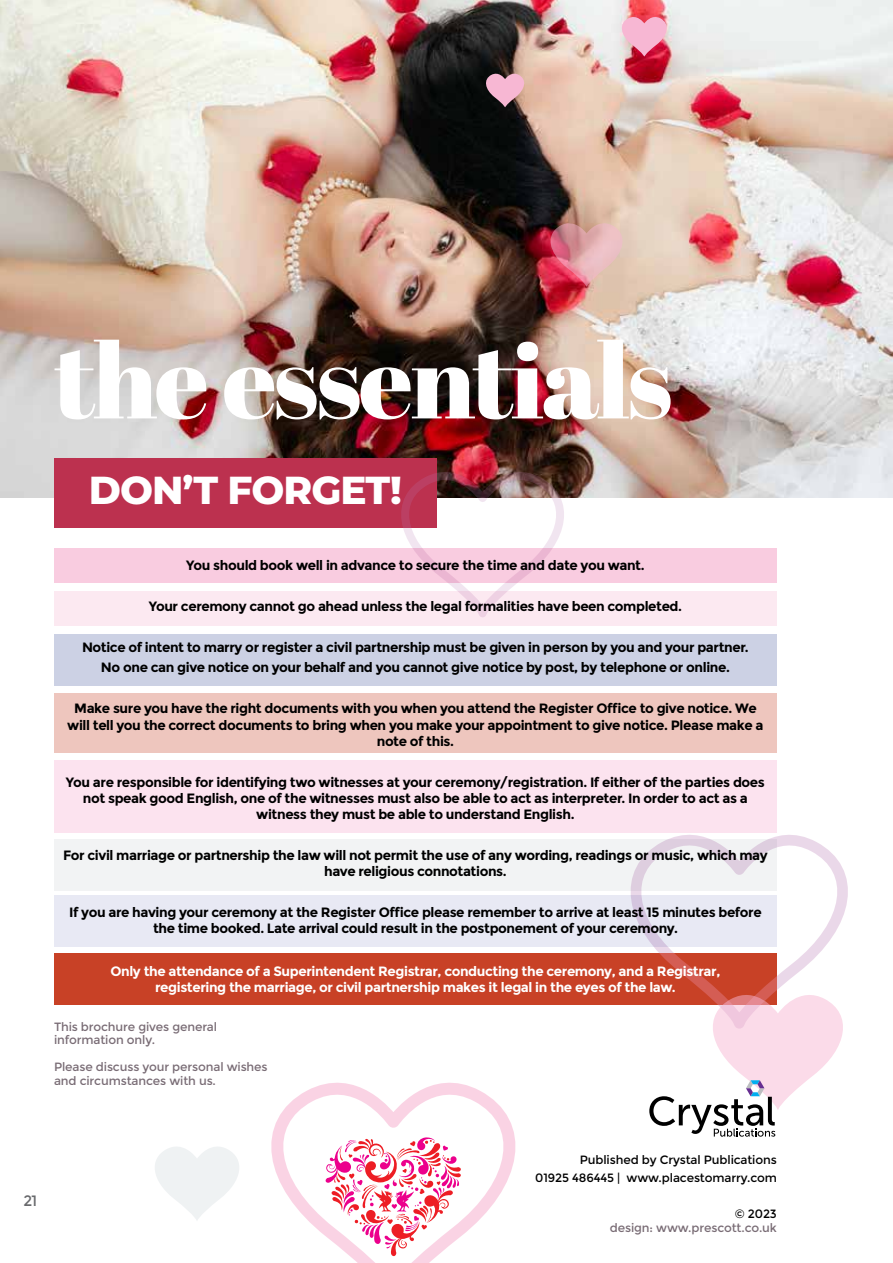
<style>
.page{position:relative;width:893px;height:1263px;background:#fff}
.page>*{position:absolute;margin:0;border:0;box-sizing:border-box;transform-origin:0 0}
.t1{font:105px "Abril Fatface";letter-spacing:-.025em;color:#fff}
.t2{font:800 39px "Montserrat";letter-spacing:-.025em;color:#fff}
.t3{font:15px "Montserrat";color:#696a6d}
.t4{font:700 13.5px/16.2px "Montserrat";letter-spacing:-.03em;color:#000;text-align:center}
.t5{font:700 13.5px/16.2px "Montserrat";letter-spacing:-.03em;color:#fff;text-align:center}
.t6{font:12px/13.5px "Montserrat";letter-spacing:-.01em;color:#796c75}
.t7{font:12px/18px "Montserrat";letter-spacing:-.01em;color:#000;text-align:right}
.s1{color:#000}
</style>
<div class="page">
<div style="left:54px;top:953px;width:723px;height:51px;background:#c84126"></div>
<img style="left:0;top:0;width:893px;height:497px">
<div style="left:54px;top:459px;width:383px;height:69px;background:#bc314f"></div>
<svg style="left:400px;top:470px;width:166px;height:122px"></svg>
<svg style="left:619px;top:14px;width:51px;height:43px;background:#eb9cb1"></svg>
<svg style="left:549px;top:222px;width:75px;height:65px;background:#da9096"></svg>
<svg style="left:483px;top:71px;width:44px;height:37px;background:#a77f89"></svg>
<svg style="left:155px;top:1147px;width:84px;height:73px"></svg>
<div style="left:54px;top:549px;width:723px;height:34px;background:#f9cce0"></div>
<div style="left:54px;top:592px;width:723px;height:34px;background:#fce9f1"></div>
<div style="left:54px;top:693px;width:723px;height:60px;background:#eec6be"></div>
<div style="left:54px;top:635px;width:723px;height:51px;background:#ccd1e4"></div>
<div style="left:54px;top:760px;width:723px;height:72px;background:#fce3ef"></div>
<div style="left:54px;top:839px;width:723px;height:51px;background:#f2f3f4"></div>
<div style="left:54px;top:896px;width:723px;height:51px;background:#e8e9f4"></div>
<svg style="left:629px;top:835px;width:219px;height:302px"></svg>
<svg style="left:271px;top:1082px;width:245px;height:181px"></svg>
<p class="t1" style="left:54px;top:307px;width:620px">the essentials</p>
<p class="t2" style="left:89px;top:461px;width:315px">DON’T FORGET!</p>
<p class="t4" style="left:186px;top:557px;width:460px">You should book well in advance to secure the time and date you want.</p>
<p class="t4" style="left:149px;top:598px;width:535px">Your ceremony cannot go ahead unless the legal formalities have been completed.</p>
<p class="t4" style="left:82px;top:637px;width:668px;line-height:20.4px">Notice of intent to marry or register a civil partnership must be given in person by you and your partner.<br>No one can give notice on your behalf and you cannot give notice by post, by telephone or online.</p>
<p class="t4" style="left:67px;top:700px;width:698px">Make sure you have the right documents with you when you attend the Register Office to give notice. We will tell you the correct documents to bring when you make your appointment to give notice. Please make a note of this.</p>
<p class="t4" style="left:66px;top:774px;width:700px">You are responsible for identifying two witnesses at your ceremony/registration. If either of the parties does not speak good English, one of the witnesses must also be able to act as interpreter. In order to act as a witness they must be able to understand English.</p>
<p class="t4" style="left:63px;top:847px;width:706px">For civil marriage or partnership the law will not permit the use of any wording, readings or music, which may have religious connotations.</p>
<p class="t4" style="left:69px;top:904px;width:694px">If you are having your ceremony at the Register Office please remember to arrive at least 15 minutes before the time booked. Late arrival could result in the postponement of your ceremony.</p>
<p class="t5" style="left:111px;top:963px;width:611px">Only the attendance of a Superintendent Registrar, conducting the ceremony, and a Registrar, registering the marriage, or civil partnership makes it legal in the eyes of the law.</p>
<p class="t6" style="left:54px;top:1020px;width:165px">This brochure gives general information only.</p>
<p class="t6" style="left:54px;top:1060px;width:215px">Please discuss your personal wishes and circumstances with us.</p>
<p class="t3" style="left:23px;top:1192px;width:15px">21</p>
<p class="t7" style="left:535px;top:1151px;width:243px">Published by Crystal Publications<br>01925 486445 | www.placestomarry.com</p>
<p class="t6" style="left:610px;top:1207px;width:168px;text-align:right"><span class="s1">© 2023<br></span>design: www.prescott.co.uk</p>
</div>
